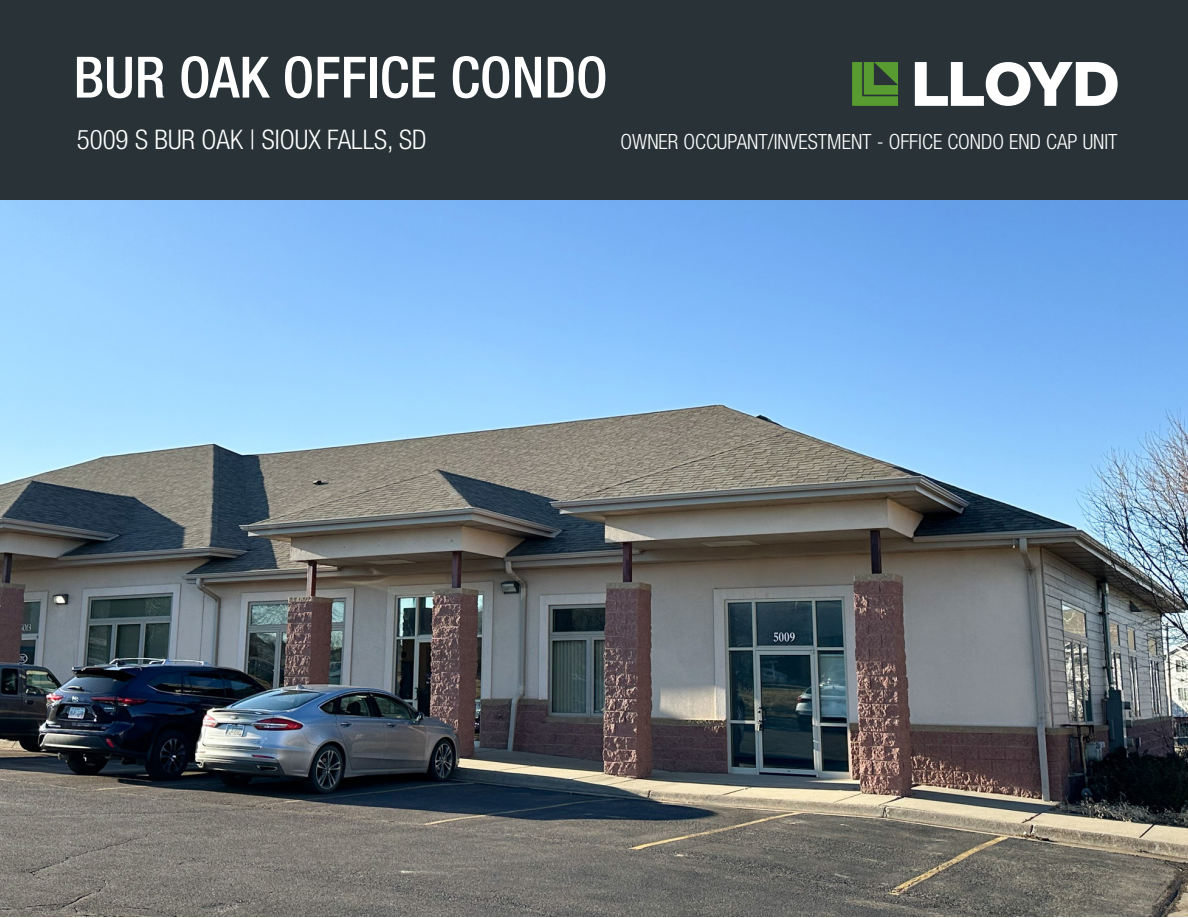
<style>
.page{position:relative;width:1188px;height:918px;background:#fff}
.page>*{position:absolute;margin:0;border:0;box-sizing:border-box;transform-origin:0 0}
.t1{font:500 condensed 57px "Helvetica Neue LT Std";color:#fff}
.t2{font:300 condensed 27px "Helvetica Neue LT Std";color:#fff}
.t3{font:300 condensed 21px "Helvetica Neue LT Std";color:#fff}
</style>
<div class="page">
<img style="left:0;top:200px;width:1188px;height:717px">
<div style="left:0;top:0;width:1188px;height:200px;background:#293337"></div>
<svg style="left:852px;top:62px;width:46px;height:44px"></svg>
<svg style="left:915px;top:62px;width:203px;height:44px"></svg>
<p class="t1" style="left:74px;top:43px;width:536px">BUR OAK OFFICE CONDO</p>
<p class="t2" style="left:77px;top:124px;width:351px">5009 S BUR OAK | SIOUX FALLS, SD</p>
<p class="t3" style="left:621px;top:129px;width:499px">OWNER OCCUPANT/INVESTMENT - OFFICE CONDO END CAP UNIT</p>
</div>
